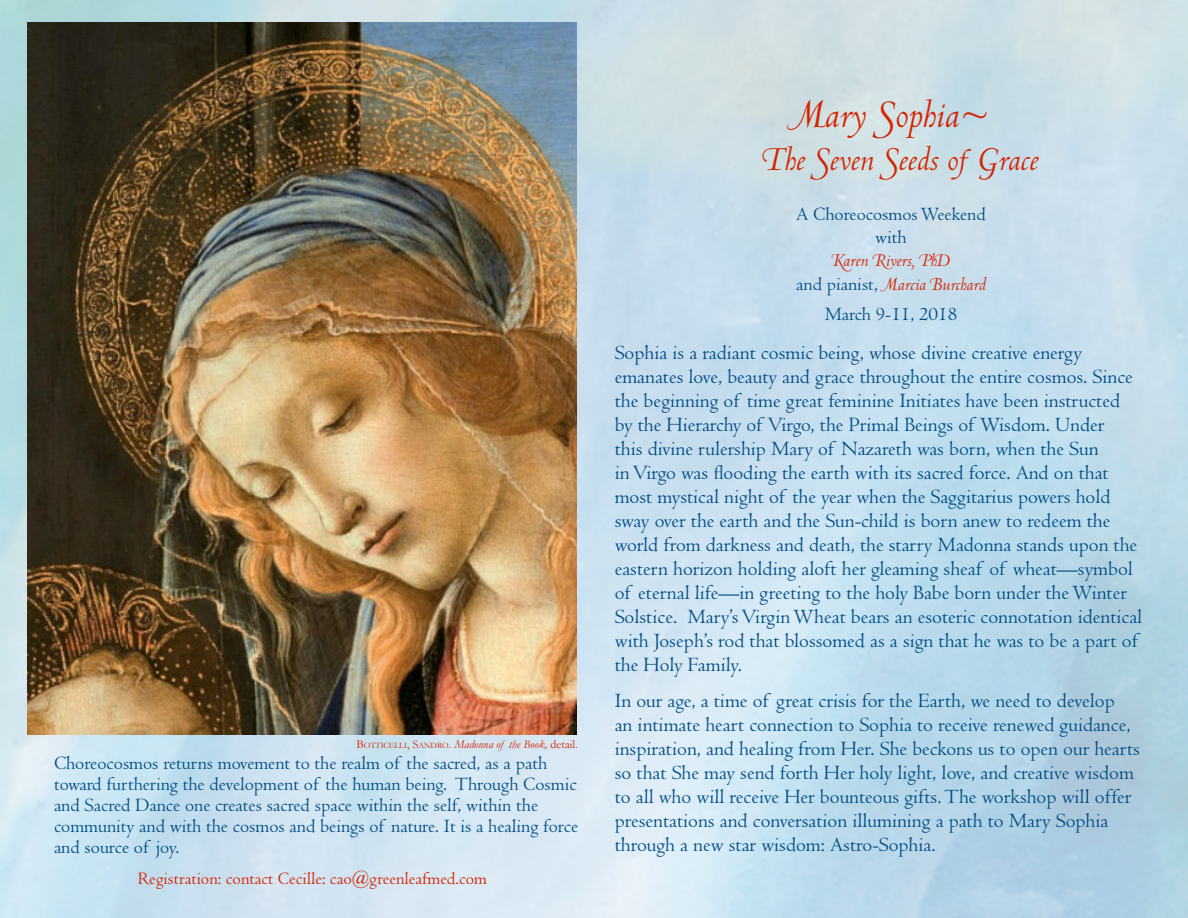
<style>
.page{position:relative;width:1188px;height:918px;background:#fff}
.page>*{position:absolute;margin:0;border:0;box-sizing:border-box;transform-origin:0 0}
.t1{font:42px "Centaur MT Swash Capitals";color:#d52200}
.t2{font:36px "Centaur MT Swash Capitals";color:#d52200}
.t3{font:21px/24px "Centaur";color:#004d84}
.heading_8{font:19.5px/21px "Centaur";color:#004d84}
.heading_8-2{font:19.5px "Centaur MT Swash Capitals";color:#d52200}
.t4{font:18px "Centaur";color:#d52200}
.t5{font:italic 12px "Garamond";color:#d52200}
.s1{font-style:normal}
.s2{font-style:normal;font-size:8.4px}
.s3{font-family:"Centaur";color:#004d84}
</style>
<div class="page">
<img style="left:0;top:0;width:1188px;height:918px">
<img style="left:27px;top:23px;width:550px;height:711px">
<p class="t5" style="left:356px;top:737px;width:223px"><span class="s1">B</span><span class="s2">OTTICELLI</span><span class="s1">, S</span><span class="s2">ANDRO</span><span class="s1">.</span> Madonna of the Book, <span class="s1">detail.</span></p>
<p class="heading_8" style="left:54px;top:753px;width:524px">Choreocosmos returns movement to the realm of the sacred, as a path toward furthering the development of the human being. Through Cosmic and Sacred Dance one creates sacred space within the self, within the</p>
<p class="heading_8" style="left:54px;top:816px;width:526px">community and with the cosmos and beings of nature. It is a healing force and source of joy.</p>
<p class="t4" style="left:138px;top:868px;width:350px">Registration: contact Cecille: cao@greenleafmed.com</p>
<p class="t1" style="left:795px;top:85px;width:193px">Mary Sophia~</p>
<p class="t2" style="left:764px;top:135px;width:276px">The Seven Seeds of Grace</p>
<p class="heading_8" style="left:796px;top:204px;width:191px">A Choreocosmos Weekend</p>
<p class="heading_8" style="left:875px;top:227px;width:33px">with</p>
<p class="heading_8-2" style="left:832px;top:247px;width:119px">Karen Rivers, PhD</p>
<p class="heading_8-2" style="left:796px;top:271px;width:191px"><span class="s3">and pianist,</span> Marcia Burchard</p>
<p class="heading_8" style="left:825px;top:304px;width:134px">March 9-11, 2018</p>
<p class="t3" style="left:615px;top:341px;width:529px">Sophia is a radiant cosmic being, whose divine creative energy emanates love, beauty and grace throughout the entire cosmos. Since the beginning of time great feminine Initiates have been instructed by the Hierarchy of Virgo, the Primal Beings of Wisdom. Under<br>this divine rulership Mary of Nazareth was born, when the Sun<br>in Virgo was flooding the earth with its sacred force. And on that most mystical night of the year when the Saggitarius powers hold sway over the earth and the Sun-child is born anew to redeem the world from darkness and death, the starry Madonna stands upon the eastern horizon holding aloft her gleaming sheaf of wheat—symbol of eternal life—in greeting to the holy Babe born under the Winter Solstice. Mary’s Virgin Wheat bears an esoteric connotation identical with Joseph’s rod that blossomed as a sign that he was to be a part of the Holy Family.</p>
<p class="t3" style="left:615px;top:689px;width:527px">In our age, a time of great crisis for the Earth, we need to develop<br>an intimate heart connection to Sophia to receive renewed guidance, inspiration, and healing from Her. She beckons us to open our hearts so that She may send forth Her holy light, love, and creative wisdom to all who will receive Her bounteous gifts. The workshop will offer presentations and conversation illumining a path to Mary Sophia through a new star wisdom: Astro-Sophia.</p>
</div>
